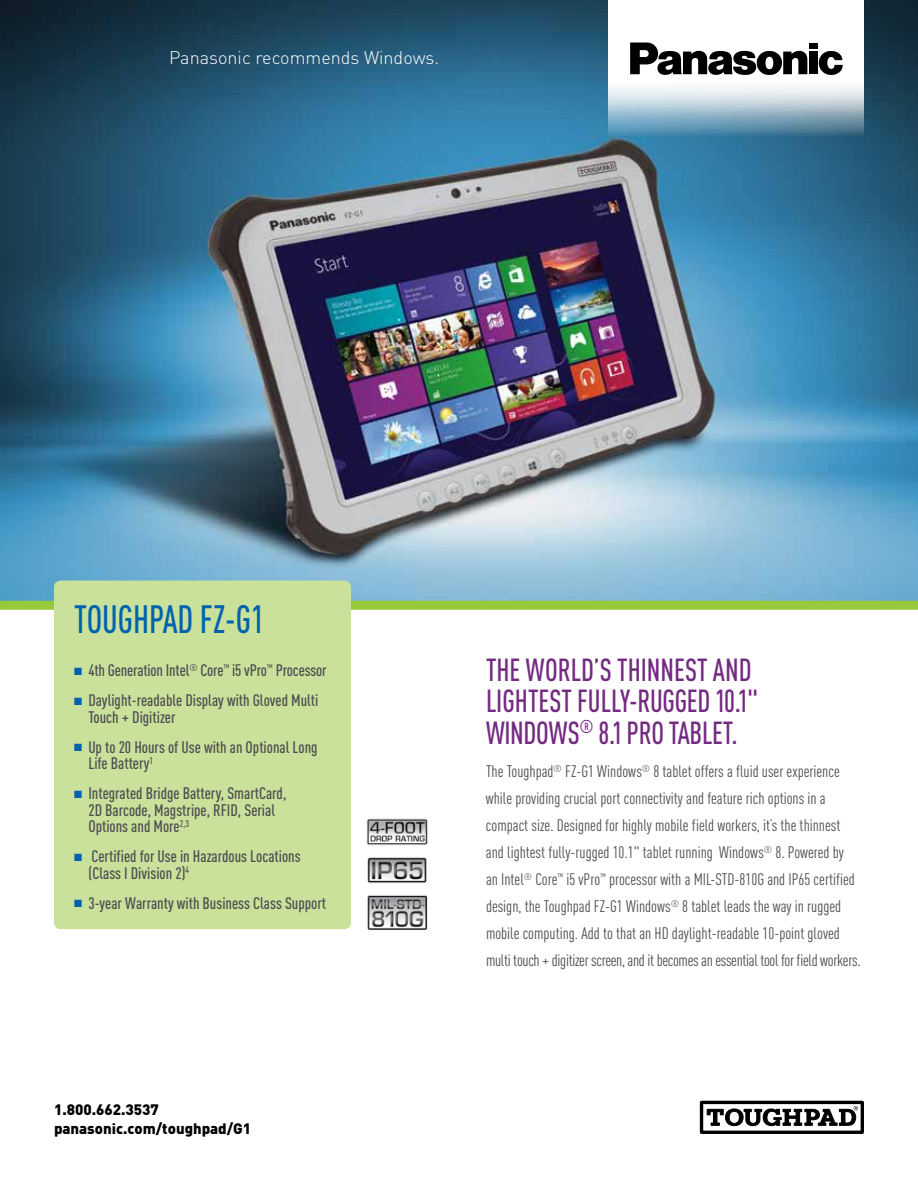
<style>
.page{position:relative;width:918px;height:1188px;background:#fff}
.page>*{position:absolute;margin:0;border:0;box-sizing:border-box;transform-origin:0 0}
.t1{font:500 39px "DIN Cond";color:#0062af;scale:.9 1}
.t2{font:500 31.5px/31.5px "DIN Cond";color:#732a81;scale:.91 1}
.t3{font:300 18px "DIN";color:#fff}
.t4{font:16.5px/27px "DIN Cond";color:#4d4d4f}
.t5{font:500 16.5px/16.5px "DIN Cond";color:#4d4d4f}
.t6{font:900 15px/19.5px "DIN";color:#000}
.s1{color:#0062af}
</style>
<div class="page">
<img style="left:0;top:0;width:918px;height:601px">
<div style="left:0;top:601px;width:918px;height:9px;background:#97c93d"></div>
<svg style="left:609px;top:0;width:255px;height:138px"></svg>
<svg style="left:819px;top:51px;width:24px;height:24px"></svg>
<div style="left:809px;top:43px;width:9px;height:5px;background:#000"></div>
<div style="left:809px;top:52px;width:9px;height:22px;background:#000"></div>
<svg style="left:630px;top:43px;width:177px;height:32px"></svg>
<div style="left:700px;top:1101px;width:164px;height:33px;border:3px solid #000"></div>
<svg style="left:707px;top:1106px;width:151px;height:20px"></svg>
<div style="left:54px;top:580px;width:297px;height:349px;background:#c9e19b;border-radius:7px"></div>
<img style="left:367px;top:857px;width:60px;height:26px">
<img style="left:367px;top:895px;width:61px;height:35px">
<img style="left:367px;top:819px;width:61px;height:26px">
<p class="t3" style="left:169px;top:46px;width:272px">Panasonic recommends Windows.</p>
<h1 class="t1" style="left:74px;top:596px;width:213px">TOUGHPAD FZ-G1</h1>
<p class="t5" style="left:74px;top:662px;width:254px"><span class="s1">■</span> 4th Generation Intel<sup>®</sup> Core<sup>™</sup> i5 vPro<sup>™</sup> Processor</p>
<p class="t5" style="left:88px;top:692px;width:232px;text-indent:-14px"><span class="s1">■</span> Daylight-readable Display with Gloved Multi<br>Touch + Digitizer</p>
<p class="t5" style="left:88px;top:738px;width:231px;text-indent:-14px"><span class="s1">■</span> Up to 20 Hours of Use with an Optional Long<br>Life Battery<sup>1</sup></p>
<p class="t5" style="left:88px;top:785px;width:200px;text-indent:-14px"><span class="s1">■</span> Integrated Bridge Battery, SmartCard,<br>2D Barcode, Magstripe, RFID, Serial<br>Options and More<sup>2,3</sup></p>
<p class="t5" style="left:88px;top:848px;width:214px;text-indent:-14px"><span class="s1">■</span> Certified for Use in Hazardous Locations (Class I Division 2)<sup>4</sup></p>
<p class="t5" style="left:74px;top:894px;width:253px"><span class="s1">■</span> 3-year Warranty with Business Class Support</p>
<p class="t6" style="left:54px;top:1099px;width:199px">1.800.662.3537 panasonic.com/toughpad/G1</p>
<h2 class="t2" style="left:486px;top:653px;width:301px">THE WORLD’S THINNEST AND<br>LIGHTEST FULLY-RUGGED 10.1"<br>WINDOWS<sup>®</sup> 8.1 PRO TABLET.</h2>
<p class="t4" style="left:486px;top:758px;width:376px">The Toughpad<sup>®</sup> FZ-G1 Windows<sup>®</sup> 8 tablet offers a fluid user experience while providing crucial port connectivity and feature rich options in a compact size. Designed for highly mobile field workers, it’s the thinnest and lightest fully-rugged 10.1" tablet running Windows<sup>®</sup> 8. Powered by<br>an Intel<sup>®</sup> Core<sup>™</sup> i5 vPro<sup>™</sup> processor with a MIL-STD-810G and IP65 certified design, the Toughpad FZ-G1 Windows<sup>®</sup> 8 tablet leads the way in rugged mobile computing. Add to that an HD daylight-readable 10-point gloved multi touch + digitizer screen, and it becomes an essential tool for field workers.</p>
</div>
